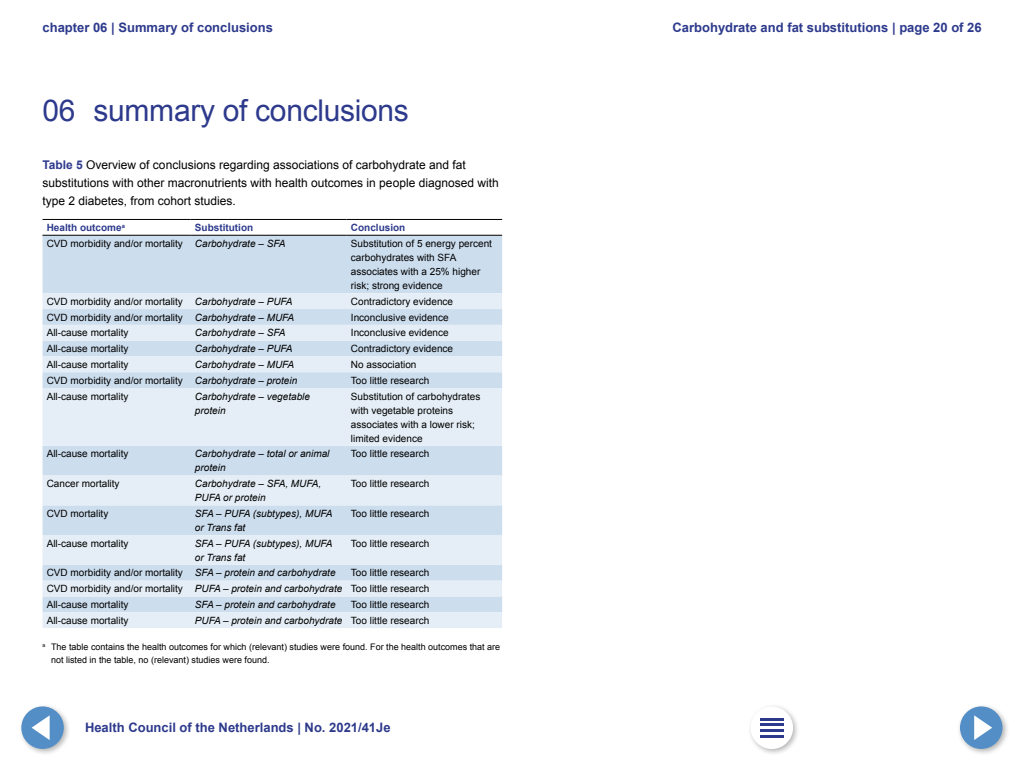
<style>
.page{position:relative;width:1024px;height:768px;background:#fff}
.page>*{position:absolute;margin:0;border:0;box-sizing:border-box;transform-origin:0 0}
.Hoofdstuk_Titel{font:30px "Arial";letter-spacing:-.01em;color:#2d3a8c}
.t1{font:700 13px "Arial";color:#2d3a8c}
.Tabel_Kop{font:12px/18px "Arial";color:#000}
.Tabeltekst{font:10px/14px "Arial";color:#000}
.Tabeltekst-2{font:italic 10px/14px "Arial";color:#000}
.Tabeltekst_Vet{font:700 10px "Arial";color:#2d3a8c}
.Footnote{font:9px/13px "Arial";color:#000}
.s1{font-weight:700;color:#2d3a8c}
</style>
<div class="page">
<svg style="left:43px;top:234px;width:459px;height:1px"></svg>
<div style="left:43px;top:236px;width:459px;height:57px;background:#cde"></div>
<svg style="left:43px;top:293px;width:459px;height:335px;background:#dbe7f2"></svg>
<hr style="left:43px;top:219px;width:148px;height:1px;background:#000">
<hr style="left:191px;top:219px;width:156px;height:1px;background:#000">
<hr style="left:347px;top:219px;width:155px;height:1px;background:#000">
<hr style="left:43px;top:235px;width:148px;height:1px;background:#000">
<hr style="left:191px;top:235px;width:156px;height:1px;background:#000">
<hr style="left:347px;top:235px;width:155px;height:1px;background:#000">
<div style="left:18px;top:703px;width:53px;height:53px;background:#000;opacity:.3"></div>
<div style="left:21px;top:706px;width:43px;height:43px;background:#548ec6;border-radius:50%"></div>
<svg style="left:32px;top:715px;width:18px;height:25px"></svg>
<div style="left:747px;top:703px;width:53px;height:53px;background:#000;opacity:.3"></div>
<div style="left:751px;top:707px;width:42px;height:42px;background:#fff;border-radius:50%"></div>
<hr style="left:760px;top:718px;width:24px;height:2px;background:#2d3a8c">
<hr style="left:760px;top:724px;width:24px;height:2px;background:#2d3a8c">
<hr style="left:760px;top:730px;width:24px;height:2px;background:#2d3a8c">
<hr style="left:760px;top:735px;width:24px;height:2px;background:#2d3a8c">
<div style="left:957px;top:703px;width:53px;height:53px;background:#000;opacity:.3"></div>
<div style="left:960px;top:706px;width:43px;height:43px;background:#548ec6;border-radius:50%"></div>
<svg style="left:974px;top:715px;width:18px;height:25px"></svg>
<h2 class="t1" style="left:43px;top:19px;width:232px">chapter 06 | Summary of conclusions</h2>
<h2 class="t1" style="left:673px;top:19px;width:311px">Carbohydrate and fat substitutions | page 20 of 26</h2>
<h1 class="Hoofdstuk_Titel" style="left:43px;top:91px;width:368px">06 summary of conclusions</h1>
<h2 class="Tabel_Kop" style="left:43px;top:156px;width:458px"><span class="s1">Table 5</span> Overview of conclusions regarding associations of carbohydrate and fat substitutions with other macronutrients with health outcomes in people diagnosed with type 2 diabetes, from cohort studies.</h2>
<h3 class="Tabeltekst_Vet" style="left:47px;top:221px;width:80px">Health outcome<sup>a</sup></h3>
<h3 class="Tabeltekst_Vet" style="left:195px;top:221px;width:60px">Substitution</h3>
<h3 class="Tabeltekst_Vet" style="left:351px;top:221px;width:56px">Conclusion</h3>
<p class="Tabeltekst" style="left:47px;top:237px;width:138px">CVD morbidity and/or mortality</p>
<p class="Tabeltekst-2" style="left:195px;top:237px;width:92px">Carbohydrate – SFA</p>
<p class="Tabeltekst" style="left:351px;top:237px;width:143px">Substitution of 5 energy percent carbohydrates with SFA associates with a 25% higher risk; strong evidence</p>
<p class="Tabeltekst" style="left:47px;top:294px;width:138px">CVD morbidity and/or mortality</p>
<p class="Tabeltekst-2" style="left:195px;top:294px;width:99px">Carbohydrate – PUFA</p>
<p class="Tabeltekst" style="left:351px;top:294px;width:104px">Contradictory evidence</p>
<p class="Tabeltekst" style="left:47px;top:310px;width:138px">CVD morbidity and/or mortality</p>
<p class="Tabeltekst-2" style="left:195px;top:310px;width:101px">Carbohydrate – MUFA</p>
<p class="Tabeltekst" style="left:351px;top:310px;width:99px">Inconclusive evidence</p>
<p class="Tabeltekst" style="left:47px;top:326px;width:83px">All-cause mortality</p>
<p class="Tabeltekst-2" style="left:195px;top:326px;width:92px">Carbohydrate – SFA</p>
<p class="Tabeltekst" style="left:351px;top:326px;width:99px">Inconclusive evidence</p>
<p class="Tabeltekst" style="left:47px;top:342px;width:83px">All-cause mortality</p>
<p class="Tabeltekst-2" style="left:195px;top:342px;width:99px">Carbohydrate – PUFA</p>
<p class="Tabeltekst" style="left:351px;top:342px;width:104px">Contradictory evidence</p>
<p class="Tabeltekst" style="left:47px;top:358px;width:83px">All-cause mortality</p>
<p class="Tabeltekst-2" style="left:195px;top:358px;width:101px">Carbohydrate – MUFA</p>
<p class="Tabeltekst" style="left:351px;top:358px;width:67px">No association</p>
<p class="Tabeltekst" style="left:47px;top:373px;width:138px">CVD morbidity and/or mortality</p>
<p class="Tabeltekst-2" style="left:195px;top:373px;width:104px">Carbohydrate – protein</p>
<p class="Tabeltekst" style="left:351px;top:373px;width:80px">Too little research</p>
<p class="Tabeltekst" style="left:47px;top:389px;width:83px">All-cause mortality</p>
<p class="Tabeltekst-2" style="left:195px;top:389px;width:117px">Carbohydrate – vegetable protein</p>
<p class="Tabeltekst" style="left:351px;top:389px;width:131px">Substitution of carbohydrates with vegetable proteins associates with a lower risk; limited evidence</p>
<p class="Tabeltekst" style="left:47px;top:447px;width:83px">All-cause mortality</p>
<p class="Tabeltekst-2" style="left:195px;top:447px;width:136px">Carbohydrate – total or animal protein</p>
<p class="Tabeltekst" style="left:351px;top:447px;width:80px">Too little research</p>
<p class="Tabeltekst" style="left:47px;top:477px;width:74px">Cancer mortality</p>
<p class="Tabeltekst-2" style="left:195px;top:477px;width:128px">Carbohydrate – SFA, MUFA,<br>PUFA or protein</p>
<p class="Tabeltekst" style="left:351px;top:477px;width:80px">Too little research</p>
<p class="Tabeltekst" style="left:47px;top:506px;width:63px">CVD mortality</p>
<p class="Tabeltekst-2" style="left:195px;top:507px;width:139px">SFA – PUFA (subtypes), MUFA or Trans fat</p>
<p class="Tabeltekst" style="left:351px;top:506px;width:80px">Too little research</p>
<p class="Tabeltekst" style="left:47px;top:536px;width:83px">All-cause mortality</p>
<p class="Tabeltekst-2" style="left:195px;top:536px;width:139px">SFA – PUFA (subtypes), MUFA or Trans fat</p>
<p class="Tabeltekst" style="left:351px;top:536px;width:80px">Too little research</p>
<p class="Tabeltekst" style="left:47px;top:566px;width:138px">CVD morbidity and/or mortality</p>
<p class="Tabeltekst-2" style="left:195px;top:566px;width:142px">SFA – protein and carbohydrate</p>
<p class="Tabeltekst" style="left:351px;top:566px;width:80px">Too little research</p>
<p class="Tabeltekst" style="left:47px;top:582px;width:138px">CVD morbidity and/or mortality</p>
<p class="Tabeltekst-2" style="left:195px;top:582px;width:149px">PUFA – protein and carbohydrate</p>
<p class="Tabeltekst" style="left:351px;top:582px;width:80px">Too little research</p>
<p class="Tabeltekst" style="left:47px;top:598px;width:83px">All-cause mortality</p>
<p class="Tabeltekst-2" style="left:195px;top:598px;width:142px">SFA – protein and carbohydrate</p>
<p class="Tabeltekst" style="left:351px;top:598px;width:80px">Too little research</p>
<p class="Tabeltekst" style="left:47px;top:613px;width:83px">All-cause mortality</p>
<p class="Tabeltekst-2" style="left:195px;top:613px;width:149px">PUFA – protein and carbohydrate</p>
<p class="Tabeltekst" style="left:351px;top:613px;width:80px">Too little research</p>
<p class="Footnote" style="left:51px;top:640px;width:451px;text-indent:-9px"><sup>a</sup> The table contains the health outcomes for which (relevant) studies were found. For the health outcomes that are not listed in the table, no (relevant) studies were found.</p>
<h2 class="t1" style="left:85px;top:719px;width:307px">Health Council of the Netherlands | No. 2021/41Je</h2>
</div>
